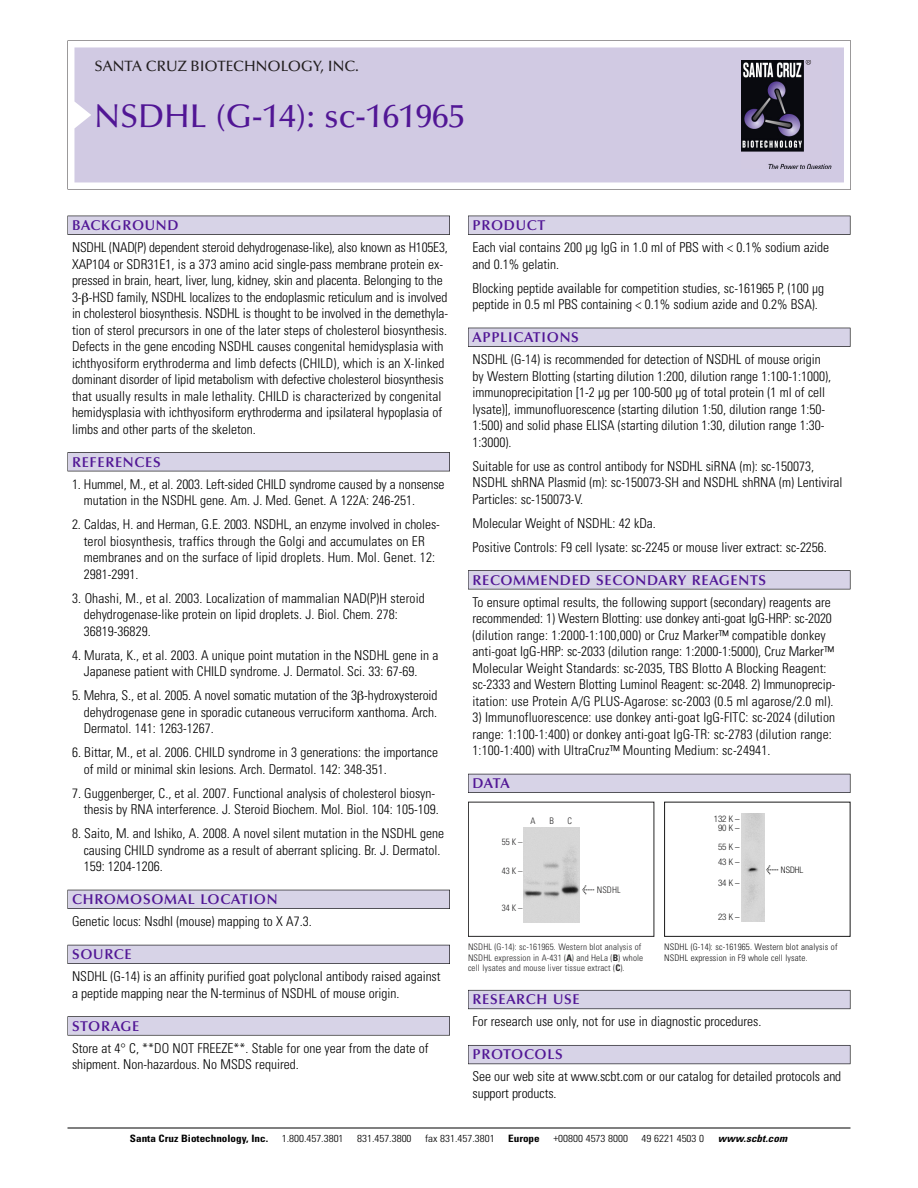
<style>
.page{position:relative;width:918px;height:1188px;background:#fff}
.page>*{position:absolute;margin:0;border:0;box-sizing:border-box;transform-origin:0 0}
.t1{font:500 33px "Optima";color:#511695}
.t2{font:500 15px "Optima";color:#231f20}
.t3{font:600 14.25px "Optima";letter-spacing:.05em;color:#511695}
.t4{font:300 condensed 13.5px/16.5px "Univers";color:#000}
.t5{font:300 condensed 10.2px "Univers";color:#000;scale:1.1 1}
.t6{font:700 condensed 10.2px "Univers";color:#000;scale:1.1 1}
.t7{font:italic 700 condensed 10.2px "Univers";letter-spacing:.005em;color:#000;scale:1.1 1}
.t8{font:9px/10.5px "Univers Condensed Light+RLKFAG";letter-spacing:.015em;color:#272627}
.t9{font:9px/10.5px "Univers Condensed Light+SDHUKX";letter-spacing:.015em;color:#191919}
.t10{font:9px/9.6px "Helvetica Neue Light Cond+MGMCGI";color:#191919;text-align:center}
.s1{font-family:"Meta Plus Book Roman+FUXRAI";font-size:10.5px}
.s2{font-family:"Univers Condensed Bold+RXIDIT"}
.s3{font-family:"Meta Plus Book Roman+HYVTFX";font-size:10.5px}
</style>
<div class="page">
<svg style="left:68px;top:40px;width:783px;height:149px"></svg>
<div style="left:74px;top:47px;width:770px;height:135px;background:#d1cae3"></div>
<img style="left:741px;top:60px;width:90px;height:108px">
<div style="left:68px;top:216px;width:382px;height:19px;background:#525155"></div>
<div style="left:68px;top:216px;width:381px;height:18px;background:#d7d3e7"></div>
<div style="left:68px;top:452px;width:382px;height:19px;background:#525155"></div>
<div style="left:68px;top:453px;width:381px;height:18px;background:#d7d3e7"></div>
<div style="left:68px;top:890px;width:382px;height:19px;background:#525158"></div>
<div style="left:68px;top:890px;width:381px;height:18px;background:#d7d3e7"></div>
<div style="left:68px;top:945px;width:382px;height:19px;background:#54535a"></div>
<div style="left:68px;top:945px;width:381px;height:18px;background:#d7d3e7"></div>
<svg style="left:68px;top:1016px;width:382px;height:20px"></svg>
<div style="left:68px;top:1017px;width:381px;height:18px;background:#d7d3e7"></div>
<div style="left:468px;top:216px;width:382px;height:19px;background:#525155"></div>
<div style="left:468px;top:216px;width:382px;height:18px;background:#d7d3e7"></div>
<div style="left:468px;top:328px;width:382px;height:19px;background:#515055"></div>
<div style="left:468px;top:328px;width:382px;height:18px;background:#d7d3e7"></div>
<div style="left:468px;top:570px;width:382px;height:19px;background:#545357"></div>
<div style="left:468px;top:571px;width:382px;height:18px;background:#d7d3e7"></div>
<div style="left:468px;top:774px;width:382px;height:19px;background:#54535a"></div>
<div style="left:468px;top:774px;width:382px;height:18px;background:#d7d3e7"></div>
<div style="left:468px;top:990px;width:382px;height:19px;background:#66646d"></div>
<div style="left:468px;top:991px;width:382px;height:18px;background:#d7d3e7"></div>
<div style="left:468px;top:1045px;width:382px;height:19px;background:#5b5961"></div>
<div style="left:468px;top:1046px;width:382px;height:18px;background:#d7d3e7"></div>
<hr style="left:68px;top:1128px;width:782px;height:1px;background:#000">
<div style="left:468px;top:802px;width:186px;height:135px;border:1px solid #272627"></div>
<img style="left:524px;top:827px;width:56px;height:95px">
<div style="left:664px;top:802px;width:186px;height:135px;border:1px solid #191919"></div>
<img style="left:742px;top:814px;width:22px;height:108px">
<p class="t2" style="left:94px;top:61px;width:266px">SANTA CRUZ BIOTECHNOLOGY, INC.</p>
<h1 class="t1" style="left:94px;top:103px;width:372px">NSDHL (G-14): sc-161965</h1>
<p class="t3" style="left:72px;top:219px;width:108px">BACKGROUND</p>
<p class="t4" style="left:72px;top:240px;width:378px">NSDHL (NAD(P) dependent steroid dehydrogenase-like), also known as H105E3, XAP104 or SDR31E1, is a 373 amino acid single-pass membrane protein ex&shy;pressed in brain, heart, liver, lung, kidney, skin and placenta. Belonging to the 3- -HSD family, NSDHL localizes to the endoplasmic reticulum and is involved in cholesterol biosynthesis. NSDHL is thought to be involved in the demethyla&shy;tion of sterol precursors in one of the later steps of cholesterol biosynthesis.<br>Defects in the gene encoding NSDHL causes congenital hemidysplasia with ichthyosiform erythroderma and limb defects (CHILD), which is an X-linked dominant disorder of lipid metabolism with defective cholesterol biosynthesis that usually results in male lethality. CHILD is characterized by congenital hemidysplasia with ichthyosiform erythroderma and ipsilateral hypoplasia of limbs and other parts of the skeleton.</p>
<p class="t3" style="left:72px;top:456px;width:90px">REFERENCES</p>
<p class="t4" style="left:84px;top:477px;width:362px;text-indent:-12px">1. Hummel, M., et al. 2003. Left-sided CHILD syndrome caused by a nonsense mutation in the NSDHL gene. Am. J. Med. Genet. A 122A: 246-251.</p>
<p class="t4" style="left:84px;top:517px;width:358px;text-indent:-12px">2. Caldas, H. and Herman, G.E. 2003. NSDHL, an enzyme involved in choles&shy;terol biosynthesis, traffics through the Golgi and accumulates on ER membranes and on the surface of lipid droplets. Hum. Mol. Genet. 12:<br>2981-2991.</p>
<p class="t4" style="left:84px;top:591px;width:343px;text-indent:-12px">3. Ohashi, M., et al. 2003. Localization of mammalian NAD(P)H steroid dehydrogenase-like protein on lipid droplets. J. Biol. Chem. 278:<br>36819-36829.</p>
<p class="t4" style="left:84px;top:648px;width:356px;text-indent:-12px">4. Murata, K., et al. 2003. A unique point mutation in the NSDHL gene in a<br>Japanese patient with CHILD syndrome. J. Dermatol. Sci. 33: 67-69.</p>
<p class="t4" style="left:84px;top:688px;width:355px;text-align:justify;text-indent:-12px">5. Mehra, S., et al. 2005. A novel somatic mutation of the 3 -hydroxysteroid dehydrogenase gene in sporadic cutaneous verruciform xanthoma. Arch.<br>Dermatol. 141: 1263-1267.</p>
<p class="t4" style="left:84px;top:745px;width:356px;text-indent:-12px">6. Bittar, M., et al. 2006. CHILD syndrome in 3 generations: the importance of mild or minimal skin lesions. Arch. Dermatol. 142: 348-351.</p>
<p class="t4" style="left:72px;top:786px;width:368px;text-align:right">7. Guggenberger, C., et al. 2007. Functional analysis of cholesterol biosyn&shy;thesis by RNA interference. J. Steroid Biochem. Mol. Biol. 104: 105-109.</p>
<p class="t4" style="left:84px;top:826px;width:362px;text-indent:-12px">8. Saito, M. and Ishiko, A. 2008. A novel silent mutation in the NSDHL gene causing CHILD syndrome as a result of aberrant splicing. Br. J. Dermatol.<br>159: 1204-1206.</p>
<p class="t3" style="left:72px;top:894px;width:207px">CHROMOSOMAL LOCATION</p>
<p class="t4" style="left:72px;top:914px;width:241px">Genetic locus: Nsdhl (mouse) mapping to X A7.3.</p>
<p class="t3" style="left:72px;top:949px;width:61px">SOURCE</p>
<p class="t4" style="left:72px;top:969px;width:370px">NSDHL (G-14) is an affinity purified goat polyclonal antibody raised against a peptide mapping near the N-terminus of NSDHL of mouse origin.</p>
<p class="t3" style="left:72px;top:1020px;width:69px">STORAGE</p>
<p class="t4" style="left:72px;top:1041px;width:358px">Store at 4° C, **DO NOT FREEZE**. Stable for one year from the date of shipment. Non-hazardous. No MSDS required.</p>
<p class="t3" style="left:473px;top:219px;width:74px">PRODUCT</p>
<p class="t4" style="left:473px;top:240px;width:358px">Each vial contains 200 µg IgG in 1.0 ml of PBS with &lt; 0.1% sodium azide and 0.1% gelatin.</p>
<p class="t4" style="left:473px;top:281px;width:353px">Blocking peptide available for competition studies, sc-161965 P, (100 µg peptide in 0.5 ml PBS containing &lt; 0.1% sodium azide and 0.2% BSA).</p>
<p class="t3" style="left:473px;top:332px;width:108px">APPLICATIONS</p>
<p class="t4" style="left:473px;top:352px;width:360px">NSDHL (G-14) is recommended for detection of NSDHL of mouse origin by Western Blotting (starting dilution 1:200, dilution range 1:100-1:1000), immunoprecipitation [1-2 µg per 100-500 µg of total protein (1 ml of cell lysate)], immunofluorescence (starting dilution 1:50, dilution range 1:50- 1:500) and solid phase ELISA (starting dilution 1:30, dilution range 1:30- 1:3000).</p>
<p class="t4" style="left:473px;top:459px;width:371px">Suitable for use as control antibody for NSDHL siRNA (m): sc-150073,<br>NSDHL shRNA Plasmid (m): sc-150073-SH and NSDHL shRNA (m) Lentiviral<br>Particles: sc-150073-V.</p>
<p class="t4" style="left:473px;top:512px;width:356px;line-height:24px">Molecular Weight of NSDHL: 42 kDa.<br>Positive Controls: F9 cell lysate: sc-2245 or mouse liver extract: sc-2256.</p>
<p class="t3" style="left:473px;top:574px;width:295px">RECOMMENDED SECONDARY REAGENTS</p>
<p class="t4" style="left:473px;top:595px;width:364px">To ensure optimal results, the following support (secondary) reagents are recommended: 1) Western Blotting: use donkey anti-goat IgG-HRP: sc-2020 (dilution range: 1:2000-1:100,000) or Cruz Marker™ compatible donkey anti-goat IgG-HRP: sc-2033 (dilution range: 1:2000-1:5000), Cruz Marker™ Molecular Weight Standards: sc-2035, TBS Blotto A Blocking Reagent: sc-2333 and Western Blotting Luminol Reagent: sc-2048. 2) Immunoprecip&shy;itation: use Protein A/G PLUS-Agarose: sc-2003 (0.5 ml agarose/2.0 ml).</p>
<p class="t4" style="left:473px;top:710px;width:364px">3) Immunofluorescence: use donkey anti-goat IgG-FITC: sc-2024 (dilution range: 1:100-1:400) or donkey anti-goat IgG-TR: sc-2783 (dilution range:<br>1:100-1:400) with UltraCruz™ Mounting Medium: sc-24941.</p>
<p class="t3" style="left:473px;top:778px;width:39px">DATA</p>
<p class="t8" style="left:531px;top:816px;width:7px">A</p>
<p class="t8" style="left:550px;top:816px;width:6px">B</p>
<p class="t8" style="left:568px;top:816px;width:6px">C</p>
<p class="t8" style="left:502px;top:838px;width:22px">55K–</p>
<p class="t8" style="left:502px;top:866px;width:22px">43K–</p>
<p class="t8" style="left:502px;top:903px;width:22px">34K–</p>
<p class="t8" style="left:582px;top:886px;width:40px"><span class="s1">&lt;</span> NSDHL</p>
<p class="t8" style="left:468px;top:943px;width:177px">NSDHL (G-14): sc-161965. Western blot analysis of<br>NSDHL expression in A-431 (<span class="s2">A</span>) and HeLa (<span class="s2">B</span>) whole cell lysates and mouse liver tissue extract (<span class="s2">C</span>).</p>
<p class="t10" style="left:714px;top:814px;width:28px">132 K –<br>90K–</p>
<p class="t10" style="left:718px;top:840px;width:23px;line-height:15px;text-align:left">55K–<br>43K–</p>
<p class="t10" style="left:718px;top:879px;width:23px">34K–</p>
<p class="t10" style="left:718px;top:912px;width:23px">23K–</p>
<p class="t10" style="left:766px;top:866px;width:39px"><span class="s3">&lt;</span> NSDHL</p>
<p class="t9" style="left:664px;top:943px;width:175px">NSDHL (G-14): sc-161965. Western blot analysis of<br>NSDHL expression in F9 whole cell lysate.</p>
<p class="t3" style="left:473px;top:994px;width:109px">RESEARCH USE</p>
<p class="t4" style="left:473px;top:1015px;width:290px">For research use only, not for use in diagnostic procedures.</p>
<p class="t3" style="left:473px;top:1049px;width:92px">PROTOCOLS</p>
<p class="t4" style="left:473px;top:1070px;width:370px">See our web site at www.scbt.com or our catalog for detailed protocols and support products.</p>
<p class="t6" style="left:130px;top:1135px;width:127px">Santa Cruz Biotechnology, Inc.</p>
<p class="t5" style="left:282px;top:1135px;width:58px">1.800.457.3801</p>
<p class="t5" style="left:357px;top:1135px;width:51px">831.457.3800</p>
<p class="t5" style="left:425px;top:1135px;width:65px">fax 831.457.3801</p>
<p class="t6" style="left:508px;top:1135px;width:30px">Europe</p>
<p class="t5" style="left:553px;top:1135px;width:69px">+00800 4573 8000</p>
<p class="t5" style="left:642px;top:1135px;width:58px">49 6221 4503 0</p>
<p class="t7" style="left:718px;top:1135px;width:64px">www.scbt.com</p>
</div>
